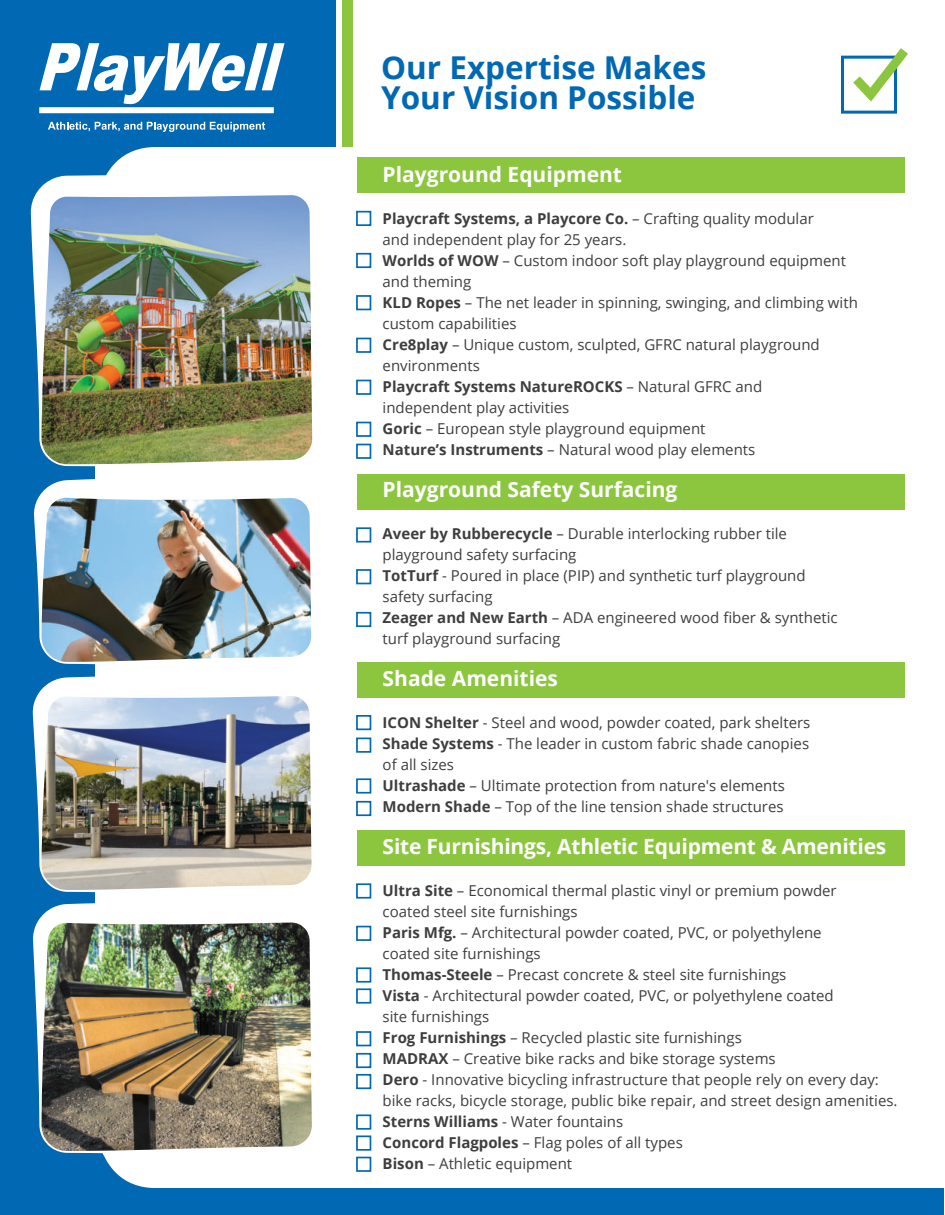
<style>
.page{position:relative;width:945px;height:1215px;background:#fff}
.page>*{position:absolute;margin:0;border:0;box-sizing:border-box;transform-origin:0 0}
.t1{font:700 31.5px/30px "Open Sans";color:#0168b3}
.t2{font:700 21px "Open Sans";color:#fff}
.t3{font:15px/21px "Open Sans";color:#3e3e3f}
.s1{font-weight:700}
</style>
<div class="page">
<div style="left:0;top:0;width:95px;height:1215px;background:#0168b3"></div>
<div style="left:0;top:0;width:336px;height:147px;background:#0168b3"></div>
<svg style="left:30px;top:43px;width:255px;height:173px"></svg>
<div style="left:342px;top:0;width:10px;height:147px;background:#8bc63e"></div>
<div style="left:0;top:1188px;width:383px;height:27px;background:#0168b3"></div>
<svg style="left:95px;top:1157px;width:57px;height:31px"></svg>
<div style="left:342px;top:1188px;width:602px;height:27px;background:#0168b3"></div>
<div style="left:357px;top:158px;width:548px;height:35px;background:#8bc63e"></div>
<div style="left:356px;top:211px;width:15px;height:15px;border:2px solid #0168b3"></div>
<div style="left:357px;top:474px;width:548px;height:36px;background:#8bc63e"></div>
<div style="left:356px;top:527px;width:15px;height:16px;border:2px solid #0168b3"></div>
<div style="left:356px;top:569px;width:15px;height:15px;border:2px solid #0168b3"></div>
<div style="left:356px;top:612px;width:15px;height:15px;border:2px solid #0168b3"></div>
<div style="left:357px;top:662px;width:548px;height:36px;background:#8bc63e"></div>
<div style="left:357px;top:830px;width:548px;height:36px;background:#8bc63e"></div>
<div style="left:356px;top:715px;width:15px;height:15px;border:2px solid #0168b3"></div>
<div style="left:356px;top:738px;width:15px;height:15px;border:2px solid #0168b3"></div>
<div style="left:356px;top:778px;width:15px;height:16px;border:2px solid #0168b3"></div>
<div style="left:356px;top:801px;width:15px;height:15px;border:2px solid #0168b3"></div>
<div style="left:356px;top:883px;width:15px;height:16px;border:2px solid #0168b3"></div>
<div style="left:356px;top:926px;width:15px;height:15px;border:2px solid #0168b3"></div>
<div style="left:356px;top:967px;width:15px;height:16px;border:2px solid #0168b3"></div>
<div style="left:356px;top:988px;width:15px;height:16px;border:2px solid #0168b3"></div>
<div style="left:356px;top:1031px;width:15px;height:15px;border:2px solid #0168b3"></div>
<div style="left:356px;top:1053px;width:15px;height:15px;border:2px solid #0168b3"></div>
<div style="left:356px;top:1074px;width:15px;height:15px;border:2px solid #0168b3"></div>
<div style="left:356px;top:1114px;width:15px;height:16px;border:2px solid #0168b3"></div>
<div style="left:356px;top:1135px;width:15px;height:16px;border:2px solid #0168b3"></div>
<div style="left:356px;top:1157px;width:15px;height:15px;border:2px solid #0168b3"></div>
<div style="left:356px;top:253px;width:15px;height:15px;border:2px solid #0168b3"></div>
<div style="left:356px;top:295px;width:15px;height:15px;border:2px solid #0168b3"></div>
<div style="left:356px;top:338px;width:15px;height:15px;border:2px solid #0168b3"></div>
<div style="left:356px;top:380px;width:15px;height:15px;border:2px solid #0168b3"></div>
<div style="left:356px;top:422px;width:15px;height:15px;border:2px solid #0168b3"></div>
<div style="left:356px;top:444px;width:15px;height:15px;border:2px solid #0168b3"></div>
<svg style="left:841px;top:48px;width:67px;height:66px"></svg>
<img style="left:33px;top:903px;width:279px;height:254px">
<img style="left:34px;top:479px;width:278px;height:186px">
<img style="left:33px;top:676px;width:279px;height:217px">
<img style="left:31px;top:175px;width:282px;height:292px">
<h1 class="t1" style="left:381px;top:55px;width:327px">Our Expertise Makes<br>Your Vision Possible</h1>
<h2 class="t2" style="left:383px;top:166px;width:241px">Playground Equipment</h2>
<p class="t3" style="left:383px;top:209px;width:477px"><span class="s1">Playcraft Systems, a Playcore Co.</span> – Crafting quality modular<br>and independent play for 25 years.<br><span class="s1">Worlds of WOW</span> – Custom indoor soft play playground equipment and theming<br><span class="s1">KLD Ropes</span> – The net leader in spinning, swinging, and climbing with custom capabilities<br><span class="s1">Cre8play</span> – Unique custom, sculpted, GFRC natural playground environments<br><span class="s1">Playcraft Systems NatureROCKS</span> – Natural GFRC and<br>independent play activities<br><span class="s1">Goric</span> – European style playground equipment<br><span class="s1">Nature’s Instruments</span> – Natural wood play elements</p>
<h2 class="t2" style="left:383px;top:481px;width:296px">Playground Safety Surfacing</h2>
<p class="t3" style="left:383px;top:524px;width:457px"><span class="s1">Aveer by Rubberecycle</span> – Durable interlocking rubber tile playground safety surfacing<br><span class="s1">TotTurf</span> - Poured in place (PIP) and synthetic turf playground safety surfacing<br><span class="s1">Zeager and New Earth</span> – ADA engineered wood fiber &amp; synthetic turf playground surfacing</p>
<h2 class="t2" style="left:383px;top:670px;width:177px">Shade Amenities</h2>
<p class="t3" style="left:383px;top:713px;width:429px"><span class="s1">ICON Shelter</span> - Steel and wood, powder coated, park shelters <span class="s1">Shade Systems</span> - The leader in custom fabric shade canopies of all sizes<br><span class="s1">Ultrashade</span> – Ultimate protection from nature's elements <span class="s1">Modern Shade</span> – Top of the line tension shade structures</p>
<h2 class="t2" style="left:383px;top:838px;width:505px">Site Furnishings, Athletic Equipment &amp; Amenities</h2>
<p class="t3" style="left:383px;top:881px;width:516px"><span class="s1">Ultra Site</span> – Economical thermal plastic vinyl or premium powder<br>coated steel site furnishings<br><span class="s1">Paris Mfg.</span> – Architectural powder coated, PVC, or polyethylene<br>coated site furnishings<br><span class="s1">Thomas-Steele</span> – Precast concrete &amp; steel site furnishings<br><span class="s1">Vista</span> - Architectural powder coated, PVC, or polyethylene coated<br>site furnishings<br><span class="s1">Frog Furnishings</span> – Recycled plastic site furnishings<br><span class="s1">MADRAX</span> – Creative bike racks and bike storage systems<br><span class="s1">Dero</span> - Innovative bicycling infrastructure that people rely on every day: bike racks, bicycle storage, public bike repair, and street design amenities.<br><span class="s1">Sterns Williams</span> - Water fountains<br><span class="s1">Concord Flagpoles</span> – Flag poles of all types<br><span class="s1">Bison</span> – Athletic equipment</p>
</div>
